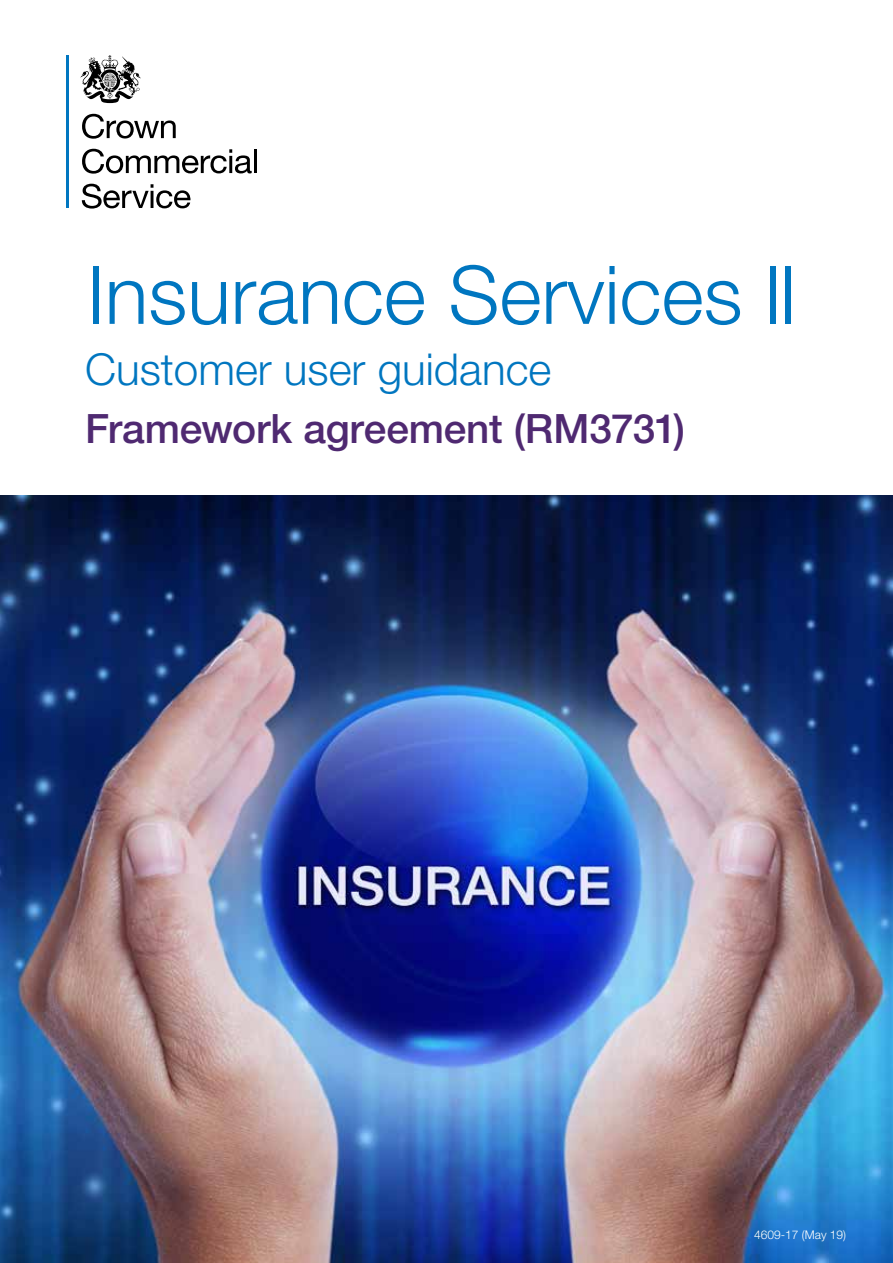
<style>
.page{position:relative;width:893px;height:1263px;background:#fff}
.page>*{position:absolute;margin:0;border:0;box-sizing:border-box;transform-origin:0 0}
.t1{font:300 81px "Helvetica Neue LT";color:#0076c0}
.t2{font:300 43.95px "Helvetica Neue LT";color:#0076c0}
.t3{font:500 40.5px "Helvetica Neue LT";letter-spacing:-.005em;color:#4f2971}
.t4{font:300 12px "Helvetica Neue LT";color:#fff}
</style>
<div class="page">
<img style="left:0;top:495px;width:893px;height:768px">
<hr style="left:66px;top:56px;width:3px;height:152px;background:#0076c0">
<svg style="left:82px;top:114px;width:94px;height:25px"></svg>
<svg style="left:82px;top:149px;width:170px;height:25px"></svg>
<hr style="left:254px;top:149px;width:3px;height:24px;background:#000">
<svg style="left:82px;top:184px;width:109px;height:25px"></svg>
<svg style="left:80px;top:55px;width:61px;height:48px"></svg>
<h1 class="t1" style="left:87px;top:245px;width:710px">Insurance Services ll</h1>
<p class="t2" style="left:85px;top:343px;width:468px">Customer user guidance</p>
<p class="t3" style="left:85px;top:404px;width:601px">Framework agreement (RM3731)</p>
<p class="t4" style="left:754px;top:1227px;width:94px">4609-17 (May 19)</p>
</div>
